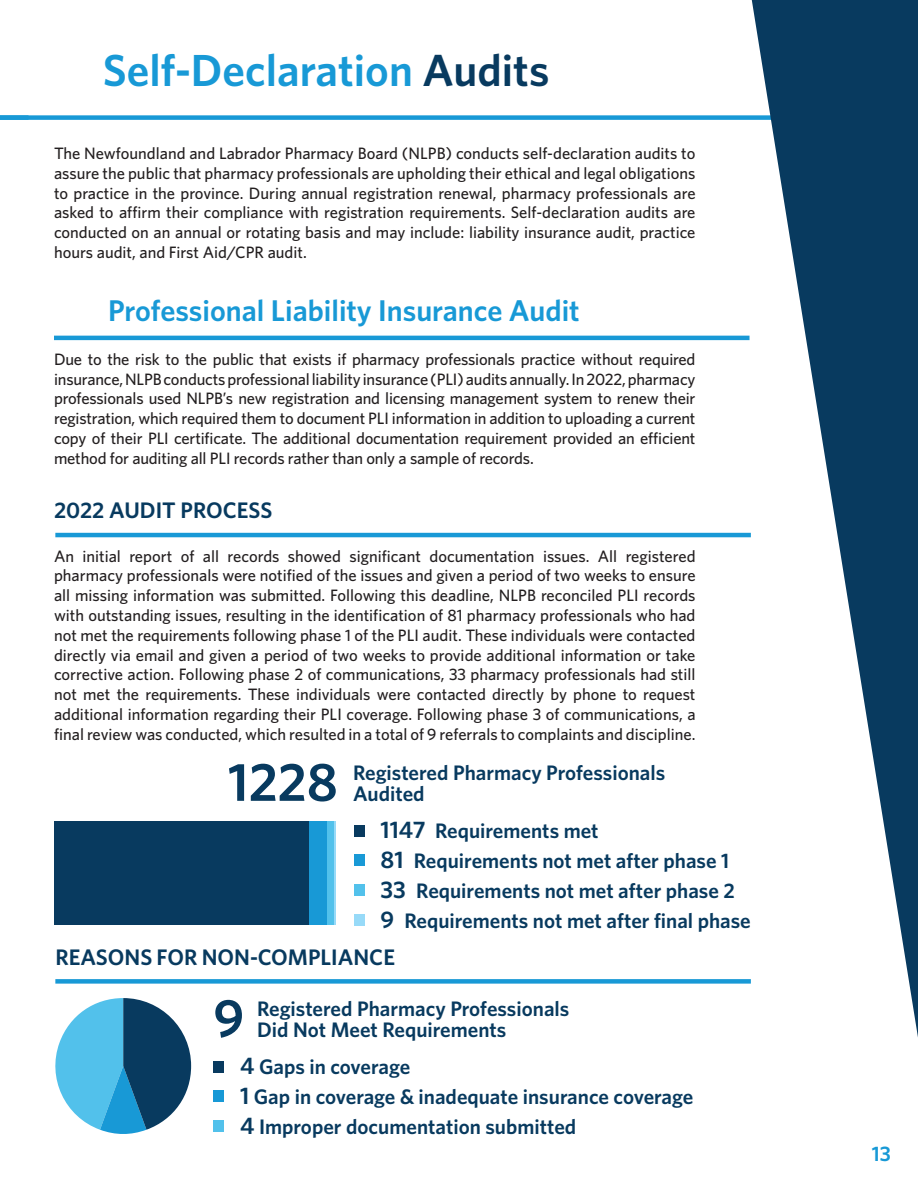
<style>
.page{position:relative;width:918px;height:1188px;background:#fff}
.page>*{position:absolute;margin:0;border:0;box-sizing:border-box;transform-origin:0 0}
.t1{font:600 54px "Whitney";color:#083a5f}
.t2{font:600 45px "Whitney";color:#1899d6}
.t3{font:600 30px "Whitney";color:#1899d6}
.t4{font:600 22.5px "Whitney";color:#083a5f}
.t5{font:600 21px/30px "Whitney";color:#083a5f}
.t6{font:600 21px "Whitney";color:#1899d6}
.t7{font:500 16.5px/19.8px "Whitney";color:#231f20;text-align:justify}
.s1{color:#083a5f}
.s2{font-size:24px}
</style>
<div class="page">
<div style="left:0;top:115px;width:788px;height:5px;background:#1899d6"></div>
<hr style="left:54px;top:336px;width:696px;height:4px;background:#1899d6">
<div style="left:55px;top:979px;width:696px;height:5px;background:#1899d6"></div>
<div style="left:213px;top:1061px;width:11px;height:12px;background:#083a5f"></div>
<div style="left:213px;top:1090px;width:11px;height:12px;background:#1899d6"></div>
<hr style="left:55px;top:533px;width:696px;height:4px;background:#1899d6">
<div style="left:354px;top:825px;width:11px;height:12px;background:#083a5f"></div>
<div style="left:354px;top:854px;width:11px;height:12px;background:#1899d6"></div>
<div style="left:354px;top:884px;width:11px;height:12px;background:#52c1eb"></div>
<div style="left:354px;top:914px;width:11px;height:12px;background:#97daf8"></div>
<hr style="left:334px;top:821px;width:2px;height:103px;background:#97daf8">
<div style="left:326px;top:821px;width:8px;height:103px;background:#52c1eb"></div>
<div style="left:309px;top:821px;width:17px;height:103px;background:#1899d6"></div>
<div style="left:54px;top:821px;width:255px;height:103px;background:#083a5f"></div>
<div style="left:213px;top:1120px;width:11px;height:12px;background:#52c1eb"></div>
<svg style="left:55px;top:998px;width:136px;height:136px"></svg>
<svg style="left:752px;top:0;width:166px;height:1037px"></svg>
<h2 class="t2" style="left:103px;top:44px;width:448px">Self-Declaration <span class="s1">Audits</span></h2>
<p class="t7" style="left:54px;top:143px;width:643px">The Newfoundland and Labrador Pharmacy Board (NLPB) conducts self-declaration audits to assure the public that pharmacy professionals are upholding their ethical and legal obligations to practice in the province. During annual registration renewal, pharmacy professionals are asked to affirm their compliance with registration requirements. Self-declaration audits are conducted on an annual or rotating basis and may include: liability insurance audit, practice hours audit, and First Aid/CPR audit.</p>
<h3 class="t3" style="left:108px;top:292px;width:473px">Professional Liability Insurance Audit</h3>
<p class="t7" style="left:54px;top:349px;width:643px">Due to the risk to the public that exists if pharmacy professionals practice without required insurance, NLPB conducts professional liability insurance (PLI) audits annually. In 2022, pharmacy professionals used NLPB’s new registration and licensing management system to renew their registration, which required them to document PLI information in addition to uploading a current copy of their PLI certificate. The additional documentation requirement provided an efficient method for auditing all PLI records rather than only a sample of records.</p>
<h3 class="t4" style="left:54px;top:496px;width:220px">2022 AUDIT PROCESS</h3>
<p class="t7" style="left:54px;top:545px;width:643px">An initial report of all records showed significant documentation issues. All registered pharmacy professionals were notified of the issues and given a period of two weeks to ensure all missing information was submitted. Following this deadline, NLPB reconciled PLI records with outstanding issues, resulting in the identification of 81 pharmacy professionals who had not met the requirements following phase 1 of the PLI audit. These individuals were contacted directly via email and given a period of two weeks to provide additional information or take corrective action. Following phase 2 of communications, 33 pharmacy professionals had still not met the requirements. These individuals were contacted directly by phone to request additional information regarding their PLI coverage. Following phase 3 of communications, a final review was conducted, which resulted in a total of 9 referrals to complaints and discipline.</p>
<h1 class="t1" style="left:228px;top:749px;width:111px">1228</h1>
<p class="t5" style="left:353px;top:761px;width:314px;line-height:21px">Registered Pharmacy Professionals<br>Audited</p>
<p class="t5" style="left:381px;top:815px;width:372px"><span class="s2">1147</span> Requirements met<br><span class="s2">81</span> Requirements not met after phase 1<br><span class="s2">33</span> Requirements not met after phase 2<br><span class="s2">9</span> Requirements not met after final phase</p>
<h3 class="t4" style="left:55px;top:943px;width:341px">REASONS FOR NON-COMPLIANCE</h3>
<h1 class="t1" style="left:213px;top:986px;width:32px">9</h1>
<p class="t5" style="left:257px;top:998px;width:314px;line-height:21px">Registered Pharmacy Professionals<br>Did Not Meet Requirements</p>
<p class="t5" style="left:240px;top:1051px;width:455px"><span class="s2">4</span> Gaps in coverage<br><span class="s2">1</span> Gap in coverage &amp; inadequate insurance coverage</p>
<p class="t5" style="left:240px;top:1111px;width:338px"><span class="s2">4</span> Improper documentation submitted</p>
<p class="t6" style="left:872px;top:1141px;width:21px">13</p>
</div>
